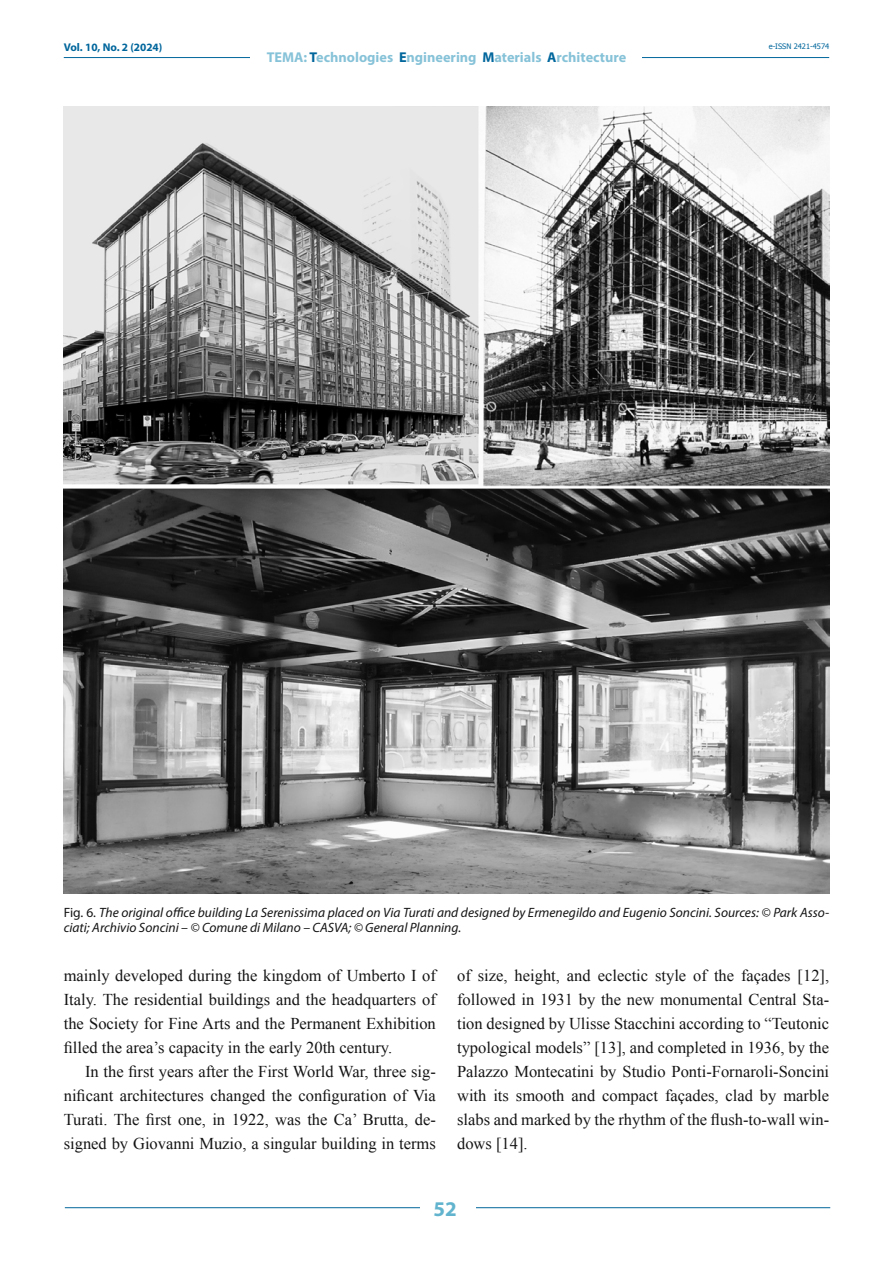
<style>
.page{position:relative;width:893px;height:1263px;background:#fff}
.page>*{position:absolute;margin:0;border:0;box-sizing:border-box;transform-origin:0 0}
.t1{font:700 21px "Myriad Pro";color:#62b4ce}
.TESTO{font:16.5px/24px "Times New Roman";color:#131413;text-align:justify}
.TESTO_noRIENTRO{font:16.5px/24px "Times New Roman";color:#131413;text-align:justify}
.t2{font:700 14.25px "Myriad Pro";color:#86c2d8}
.DIDASCALIA{font:italic 13.5px/15px "Myriad Pro";color:#131413}
.t3{font:700 11.25px "Myriad Pro";color:#00669c}
.t4{font:7.5px "Tahoma";color:#00669c}
.s1{color:#00669c}
.s2{font-style:normal}
</style>
<div class="page">
<hr style="left:64px;top:57px;width:765px;height:1px;background:#00669c">
<div style="left:251px;top:48px;width:391px;height:17px;background:#fff"></div>
<hr style="left:65px;top:1207px;width:765px;height:1px;background:#00669c">
<div style="left:420px;top:1195px;width:55px;height:25px;background:#fff"></div>
<img style="left:64px;top:106px;width:765px;height:788px">
<p class="t3" style="left:64px;top:40px;width:100px">Vol. 10, No. 2 (2024)</p>
<p class="t2" style="left:267px;top:48px;width:361px">TEMA: <span class="s1">T</span>echnologies <span class="s1">E</span>ngineering <span class="s1">M</span>aterials <span class="s1">A</span>rchitecture</p>
<p class="t4" style="left:769px;top:41px;width:62px">e-ISSN 2421-4574</p>
<p class="DIDASCALIA" style="left:64px;top:904px;width:767px"><span class="s2">Fig. 6.</span> The original office building La Serenissima placed on Via Turati and designed by Ermenegildo and Eugenio Soncini. Sources: © Park Asso&shy;ciati; Archivio Soncini – © Comune di Milano – CASVA; © General Planning.</p>
<p class="TESTO_noRIENTRO" style="left:64px;top:963px;width:374px">mainly developed during the kingdom of Umberto I of Italy. The residential buildings and the headquarters of the Society for Fine Arts and the Permanent Exhibition filled the area’s capacity in the early 20th century.</p>
<p class="TESTO" style="left:64px;top:1059px;width:374px;text-indent:21px">In the first years after the First World War, three sig&shy;nificant architectures changed the configuration of Via Turati. The first one, in 1922, was the Ca’ Brutta, de&shy;signed by Giovanni Muzio, a singular building in terms</p>
<p class="TESTO" style="left:457px;top:963px;width:374px">of size, height, and eclectic style of the façades [12], followed in 1931 by the new monumental Central Sta&shy;tion designed by Ulisse Stacchini according to “Teutonic typological models” [13], and completed in 1936, by the Palazzo Montecatini by Studio Ponti-Fornaroli-Soncini with its smooth and compact façades, clad by marble slabs and marked by the rhythm of the flush-to-wall win&shy;dows [14].</p>
<p class="t1" style="left:434px;top:1195px;width:25px">52</p>
</div>
